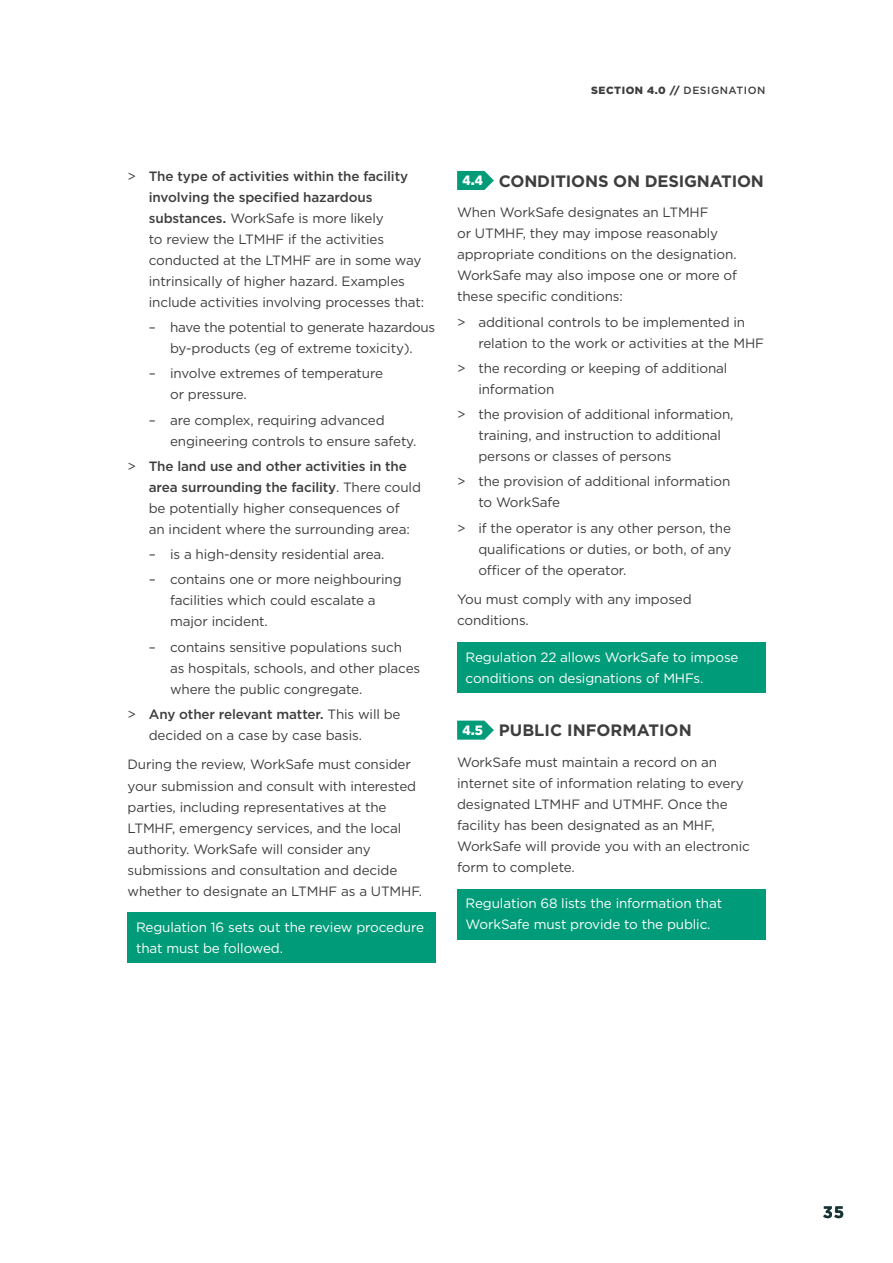
<style>
.page{position:relative;width:893px;height:1263px;background:#fff}
.page>*{position:absolute;margin:0;border:0;box-sizing:border-box;transform-origin:0 0}
.t1{font:700 16.5px "Gotham";letter-spacing:-.01em;color:#3e3e3f}
.t2{font:700 16.5px "Gotham";color:#153333}
.body{font:13.5px/21px "Gotham";letter-spacing:-.01em;color:#3e3e3f}
.body-2{font:13.5px/21px "Gotham";letter-spacing:-.01em;color:#fff}
.body_above_bullets{font:13.5px/21px "Gotham";letter-spacing:-.01em;color:#3e3e3f}
.t3{font:900 13.5px "Gotham";color:#fff}
.t4{font:900 10.5px "Gotham";letter-spacing:.05em;color:#3e3e3f}
.s1{font-weight:500}
</style>
<div class="page">
<div style="left:128px;top:912px;width:308px;height:51px;background:#009b78"></div>
<svg style="left:457px;top:170px;width:37px;height:20px"></svg>
<div style="left:457px;top:642px;width:308px;height:51px;background:#009b78"></div>
<svg style="left:457px;top:720px;width:37px;height:20px"></svg>
<div style="left:457px;top:889px;width:308px;height:51px;background:#009b78"></div>
<p class="t4" style="left:591px;top:83px;width:176px">SECTION 4.0 // <span class="s1">DESIGNATION</span></p>
<p class="body" style="left:149px;top:165px;width:277px;text-indent:-21px">&gt; <span class="s1">The type of activities within the facility involving the specified hazardous substances.</span> WorkSafe is more likely<br>to review the LTMHF if the activities conducted at the LTMHF are in some way intrinsically of higher hazard. Examples include activities involving processes that:</p>
<p class="body" style="left:149px;top:317px;width:288px;text-align:center">– have the potential to generate hazardous by-products (eg of extreme toxicity).</p>
<p class="body" style="left:170px;top:363px;width:215px;text-indent:-21px">– involve extremes of temperature or pressure.</p>
<p class="body" style="left:170px;top:409px;width:248px;text-indent:-21px">– are complex, requiring advanced engineering controls to ensure safety.</p>
<p class="body" style="left:149px;top:455px;width:274px;text-indent:-21px">&gt; <span class="s1">The land use and other activities in the area surrounding the facility</span>. There could be potentially higher consequences of<br>an incident where the surrounding area:</p>
<p class="body" style="left:149px;top:544px;width:237px">– is a high-density residential area.</p>
<p class="body" style="left:170px;top:569px;width:233px;text-indent:-21px">– contains one or more neighbouring facilities which could escalate a major incident.</p>
<p class="body" style="left:170px;top:636px;width:252px;text-indent:-21px">– contains sensitive populations such<br>as hospitals, schools, and other places where the public congregate.</p>
<p class="body" style="left:149px;top:703px;width:253px;text-indent:-21px">&gt; <span class="s1">Any other relevant matter.</span> This will be decided on a case by case basis.</p>
<p class="body" style="left:128px;top:754px;width:296px">During the review, WorkSafe must consider your submission and consult with interested parties, including representatives at the LTMHF, emergency services, and the local authority. WorkSafe will consider any submissions and consultation and decide whether to designate an LTMHF as a UTMHF.</p>
<p class="body-2" style="left:136px;top:916px;width:289px">Regulation 16 sets out the review procedure that must be followed.</p>
<p class="t3" style="left:463px;top:171px;width:22px">4.4</p>
<h2 class="t1" style="left:499px;top:170px;width:267px">CONDITIONS ON DESIGNATION</h2>
<p class="body_above_bullets" style="left:457px;top:202px;width:282px">When WorkSafe designates an LTMHF<br>or UTMHF, they may impose reasonably appropriate conditions on the designation.<br>WorkSafe may also impose one or more of these specific conditions:</p>
<p class="body" style="left:478px;top:311px;width:287px;text-indent:-21px">&gt; additional controls to be implemented in relation to the work or activities at the MHF</p>
<p class="body" style="left:478px;top:357px;width:251px;text-indent:-21px">&gt; the recording or keeping of additional information</p>
<p class="body" style="left:478px;top:404px;width:257px;text-indent:-21px">&gt; the provision of additional information, training, and instruction to additional persons or classes of persons</p>
<p class="body" style="left:478px;top:471px;width:253px;text-indent:-21px">&gt; the provision of additional information to WorkSafe</p>
<p class="body" style="left:478px;top:517px;width:255px;text-align:justify;text-indent:-21px">&gt; if the operator is any other person, the qualifications or duties, or both, of any officer of the operator.</p>
<p class="body" style="left:457px;top:589px;width:236px">You must comply with any imposed conditions.</p>
<p class="body-2" style="left:466px;top:646px;width:274px">Regulation 22 allows WorkSafe to impose conditions on designations of MHFs.</p>
<p class="t3" style="left:463px;top:721px;width:22px">4.5</p>
<h2 class="t1" style="left:499px;top:720px;width:194px">PUBLIC INFORMATION</h2>
<p class="body" style="left:457px;top:751px;width:294px">WorkSafe must maintain a record on an internet site of information relating to every designated LTMHF and UTMHF. Once the facility has been designated as an MHF, WorkSafe will provide you with an electronic form to complete.</p>
<p class="body-2" style="left:466px;top:893px;width:258px">Regulation 68 lists the information that<br>WorkSafe must provide to the public.</p>
<p class="t2" style="left:823px;top:1201px;width:23px">35</p>
</div>
